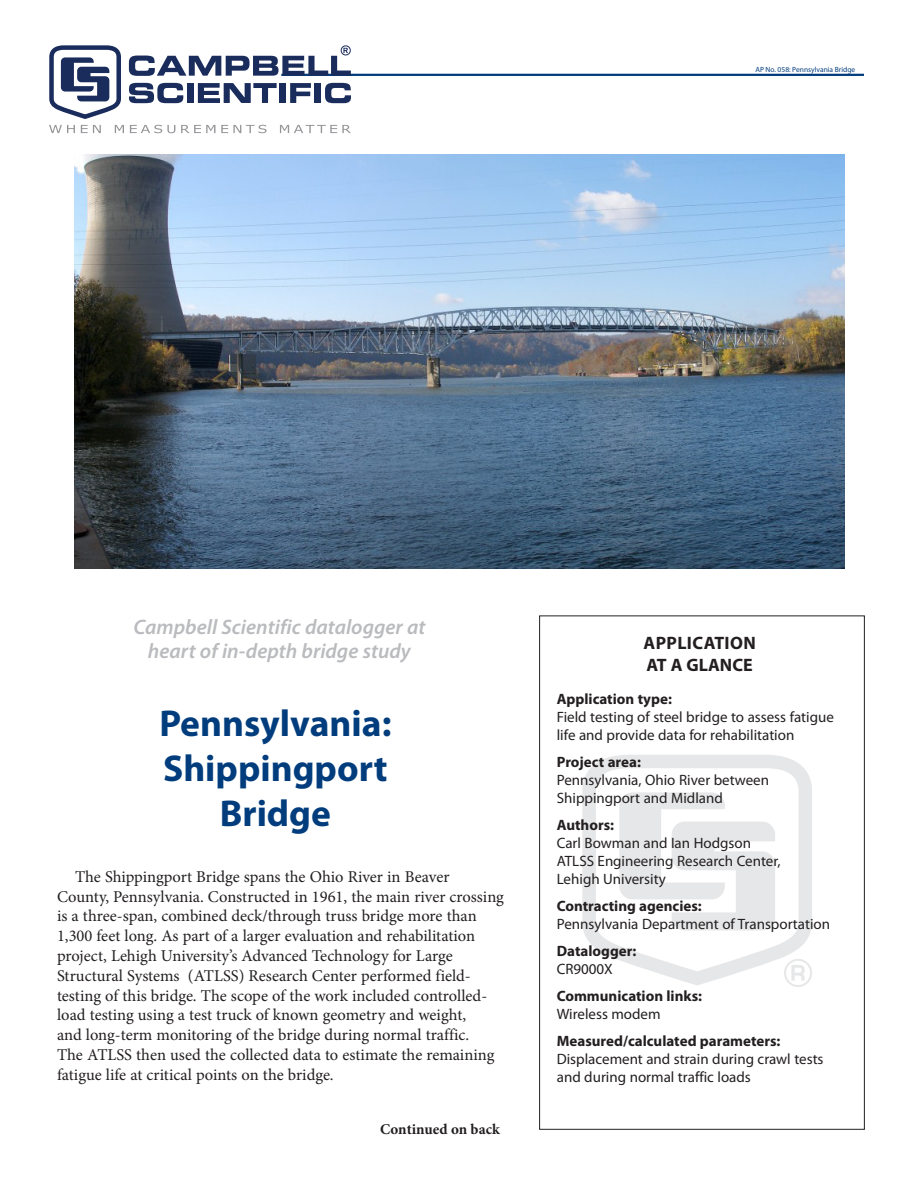
<style>
.page{position:relative;width:918px;height:1188px;background:#fff}
.page>*{position:absolute;margin:0;border:0;box-sizing:border-box;transform-origin:0 0}
.Headlines{font:700 37.5px/45px "Myriad Pro";color:#013d7d;text-align:center}
.brief_heads{font:italic 600 21px/24px "Myriad Pro";color:#babbbe;text-align:center}
.t1{font:700 18px/21.6px "Myriad Pro";letter-spacing:.02em;color:#231f20}
.body_copy{font:16.5px/19.8px "Minion Pro";color:#231f20}
.t2{font:15px/18px "Myriad Pro";color:#231f20}
.t3{font:700 15px "Myriad Pro";color:#231f20}
.t4{font:700 15px "Minion Pro";color:#231f20}
.t5{font:7.5px "Myriad Pro";color:#013d7d}
</style>
<div class="page">
<hr style="left:281px;top:74px;width:583px;height:2px;background:#013d7d">
<svg style="left:791px;top:985px;width:14px;height:2px"></svg>
<svg style="left:582px;top:755px;width:230px;height:230px"></svg>
<svg style="left:619px;top:792px;width:156px;height:139px"></svg>
<img style="left:74px;top:155px;width:770px;height:413px">
<svg style="left:49px;top:45px;width:302px;height:88px"></svg>
<p class="t5" style="left:755px;top:65px;width:101px">AP No. 058: Pennsylvania Bridge</p>
<p class="brief_heads" style="left:133px;top:615px;width:293px">Campbell Scientific datalogger at heart of in-depth bridge study</p>
<p class="Headlines" style="left:159px;top:700px;width:234px">Pennsylvania:<br>Shippingport<br>Bridge</p>
<p class="body_copy" style="left:57px;top:867px;width:448px;text-indent:18px">The Shippingport Bridge spans the Ohio River in Beaver County, Pennsylvania. Constructed in 1961, the main river crossing is a three-span, combined deck/through truss bridge more than 1,300 feet long. As part of a larger evaluation and rehabilitation project, Lehigh University’s Advanced Technology for Large Structural Systems (ATLSS) Research Center performed field&shy;testing of this bridge. The scope of the work included controlled&shy;load testing using a test truck of known geometry and weight,<br>and long-term monitoring of the bridge during normal traffic.<br>The ATLSS then used the collected data to estimate the remaining fatigue life at critical points on the bridge.</p>
<p class="t4" style="left:380px;top:1119px;width:121px">Continued on back</p>
<p class="t1" style="left:644px;top:632px;width:114px">APPLICATION<br>AT A GLANCE</p>
<p class="t3" style="left:557px;top:689px;width:117px">Application type:</p>
<p class="t2" style="left:557px;top:708px;width:279px">Field testing of steel bridge to assess fatigue life and provide data for rehabilitation</p>
<p class="t3" style="left:557px;top:752px;width:86px">Project area:</p>
<p class="t2" style="left:557px;top:771px;width:214px">Pennsylvania, Ohio River between<br>Shippingport and Midland</p>
<p class="t3" style="left:557px;top:815px;width:59px">Authors:</p>
<p class="t2" style="left:557px;top:834px;width:196px">Carl Bowman and Ian Hodgson</p>
<p class="t2" style="left:557px;top:852px;width:225px">ATLSS Engineering Research Center,</p>
<p class="t2" style="left:557px;top:870px;width:111px">Lehigh University</p>
<p class="t3" style="left:557px;top:896px;width:147px">Contracting agencies:</p>
<p class="t2" style="left:557px;top:915px;width:275px">Pennsylvania Department of Transportation</p>
<p class="t3" style="left:557px;top:941px;width:81px">Datalogger:</p>
<p class="t2" style="left:557px;top:960px;width:58px">CR9000X</p>
<p class="t3" style="left:557px;top:986px;width:147px">Communication links:</p>
<p class="t2" style="left:557px;top:1005px;width:105px">Wireless modem</p>
<p class="t3" style="left:557px;top:1031px;width:225px">Measured/calculated parameters:</p>
<p class="t2" style="left:557px;top:1050px;width:268px">Displacement and strain during crawl tests and during normal traffic loads</p>
</div>
